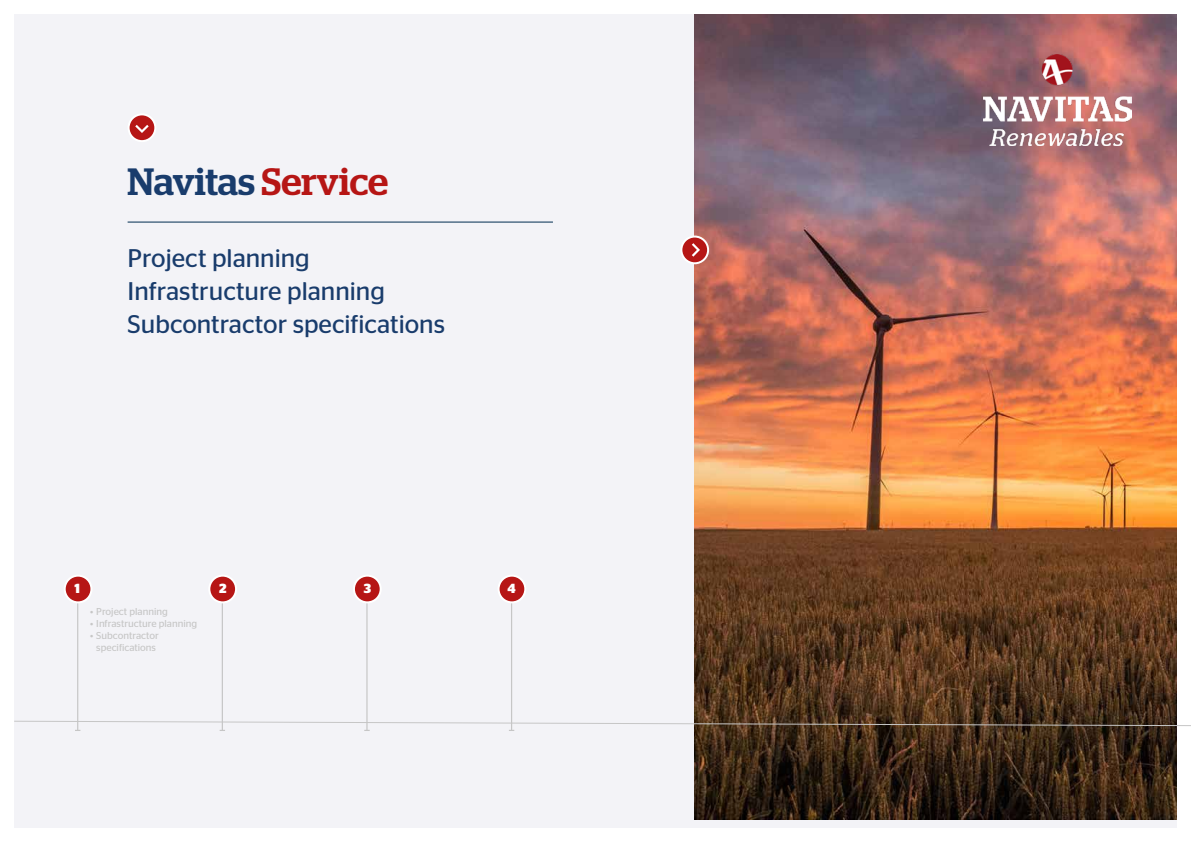
<style>
.page{position:relative;width:1191px;height:842px;background:#fff}
.page>*{position:absolute;margin:0;border:0;box-sizing:border-box;transform-origin:0 0}
.t1{font:500 38px "Stag";color:#193c6c}
.t2{font:25.5px/33px "Stag Sans";color:#193c6c}
.t3{font:700 13.2px "Stag Sans";color:#fff}
.t4{font:10px/12px "Stag Sans";color:#c6c6c6;text-align:center}
.s1{color:#b61615}
</style>
<div class="page">
<div style="left:14px;top:14px;width:1162px;height:814px;background:#f3f3f7"></div>
<svg style="left:129px;top:114px;width:26px;height:27px"></svg>
<div style="left:128px;top:113px;width:28px;height:29px;border:2px solid #fff;border-radius:50%"></div>
<svg style="left:133px;top:122px;width:18px;height:13px"></svg>
<hr style="left:128px;top:222px;width:425px;height:1px;background:#002c50">
<img style="left:694px;top:14px;width:482px;height:805px">
<svg style="left:681px;top:237px;width:27px;height:26px"></svg>
<div style="left:680px;top:236px;width:29px;height:28px;border:2px solid #fff;border-radius:50%"></div>
<svg style="left:689px;top:241px;width:12px;height:18px"></svg>
<hr style="left:77px;top:597px;width:1px;height:133px;background:#c6c6c6">
<div style="left:65px;top:576px;width:26px;height:26px;background:#b61615;border-radius:50%"></div>
<div style="left:64px;top:575px;width:28px;height:28px;border:2px solid #fff;border-radius:50%"></div>
<hr style="left:222px;top:597px;width:1px;height:133px;background:#c6c6c6">
<div style="left:209px;top:576px;width:27px;height:26px;background:#b61615;border-radius:50%"></div>
<div style="left:208px;top:575px;width:29px;height:28px;border:2px solid #fff;border-radius:50%"></div>
<hr style="left:366px;top:597px;width:1px;height:133px;background:#c6c6c6">
<div style="left:354px;top:576px;width:27px;height:26px;background:#b61615;border-radius:50%"></div>
<div style="left:353px;top:575px;width:29px;height:28px;border:2px solid #fff;border-radius:50%"></div>
<hr style="left:511px;top:597px;width:1px;height:133px;background:#c6c6c6">
<svg style="left:14px;top:720px;width:1177px;height:11px"></svg>
<div style="left:498px;top:576px;width:27px;height:26px;background:#b61615;border-radius:50%"></div>
<div style="left:497px;top:575px;width:29px;height:28px;border:2px solid #fff;border-radius:50%"></div>
<img style="left:983px;top:54px;width:148px;height:92px">
<h1 class="t1" style="left:128px;top:159px;width:262px">Navitas <span class="s1">Service</span></h1>
<h2 class="t2" style="left:128px;top:241px;width:319px">Project planning<br>Infrastructure planning<br>Subcontractor specifications</h2>
<h3 class="t3" style="left:74px;top:581px;width:7px">1</h3>
<h3 class="t3" style="left:219px;top:581px;width:9px">2</h3>
<h3 class="t3" style="left:364px;top:581px;width:9px">3</h3>
<h3 class="t3" style="left:507px;top:581px;width:10px">4</h3>
<p class="t4" style="left:90px;top:605px;width:79px">• Project planning</p>
<p class="t4" style="left:90px;top:617px;width:108px">• Infrastructure planning</p>
<p class="t4" style="left:90px;top:629px;width:70px">• Subcontractor specifications</p>
</div>
